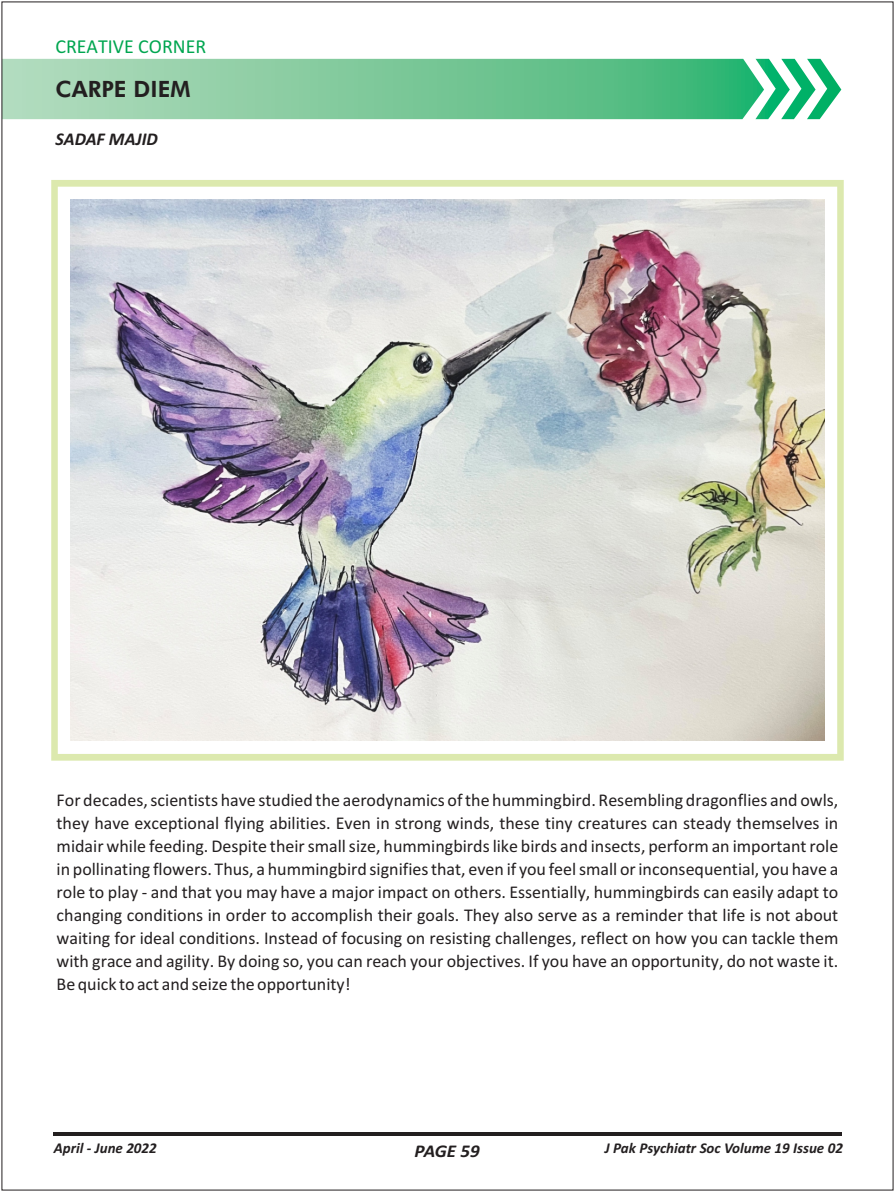
<style>
.page{position:relative;width:895px;height:1192px;background:#fff}
.page>*{position:absolute;margin:0;border:0;box-sizing:border-box;transform-origin:0 0}
.t1{font:800 22.5px "Futura BT";color:#231f20}
.t2{font:19.95px "Calibri";color:#00a650}
.t3{font:18px/23px "Calibri";color:#231f20;text-align:justify}
.t4{font:italic 700 18px "Calibri";color:#231f20}
.t5{font:italic 700 18px "Calibri";color:#231f20;scale:1.06 1}
.t6{font:italic 700 15px "Calibri";color:#231f20}
</style>
<div class="page">
<svg style="left:51px;top:180px;width:793px;height:581px"></svg>
<svg style="left:4px;top:59px;width:837px;height:60px;background:#7bca9c"></svg>
<hr style="left:53px;top:1132px;width:789px;height:4px;background:#231f20">
<img style="left:71px;top:200px;width:753px;height:541px">
<p class="t2" style="left:56px;top:38px;width:152px">CREATIVE CORNER</p>
<p class="t1" style="left:56px;top:80px;width:137px">CARPE DIEM</p>
<p class="t4" style="left:56px;top:131px;width:104px">SADAF MAJID</p>
<p class="t3" style="left:57px;top:790px;width:783px">For decades, scientists have studied the aerodynamics of the hummingbird. Resembling dragonflies and owls, they have exceptional flying abilities. Even in strong winds, these tiny creatures can steady themselves in midair while feeding. Despite their small size, hummingbirds like birds and insects, perform an important role in pollinating flowers. Thus, a hummingbird signifies that, even if you feel small or inconsequential, you have a role to play - and that you may have a major impact on others. Essentially, hummingbirds can easily adapt to changing conditions in order to accomplish their goals. They also serve as a reminder that life is not about waiting for ideal conditions. Instead of focusing on resisting challenges, reflect on how you can tackle them with grace and agility. By doing so, you can reach your objectives. If you have an opportunity, do not waste it.<br>Be quick to act and seize the opportunity!</p>
<p class="t6" style="left:54px;top:1142px;width:104px">April - June 2022</p>
<p class="t6" style="left:605px;top:1142px;width:240px">J Pak Psychiatr Soc Volume 19 Issue 02</p>
<p class="t5" style="left:415px;top:1144px;width:63px">PAGE 59</p>
</div>
